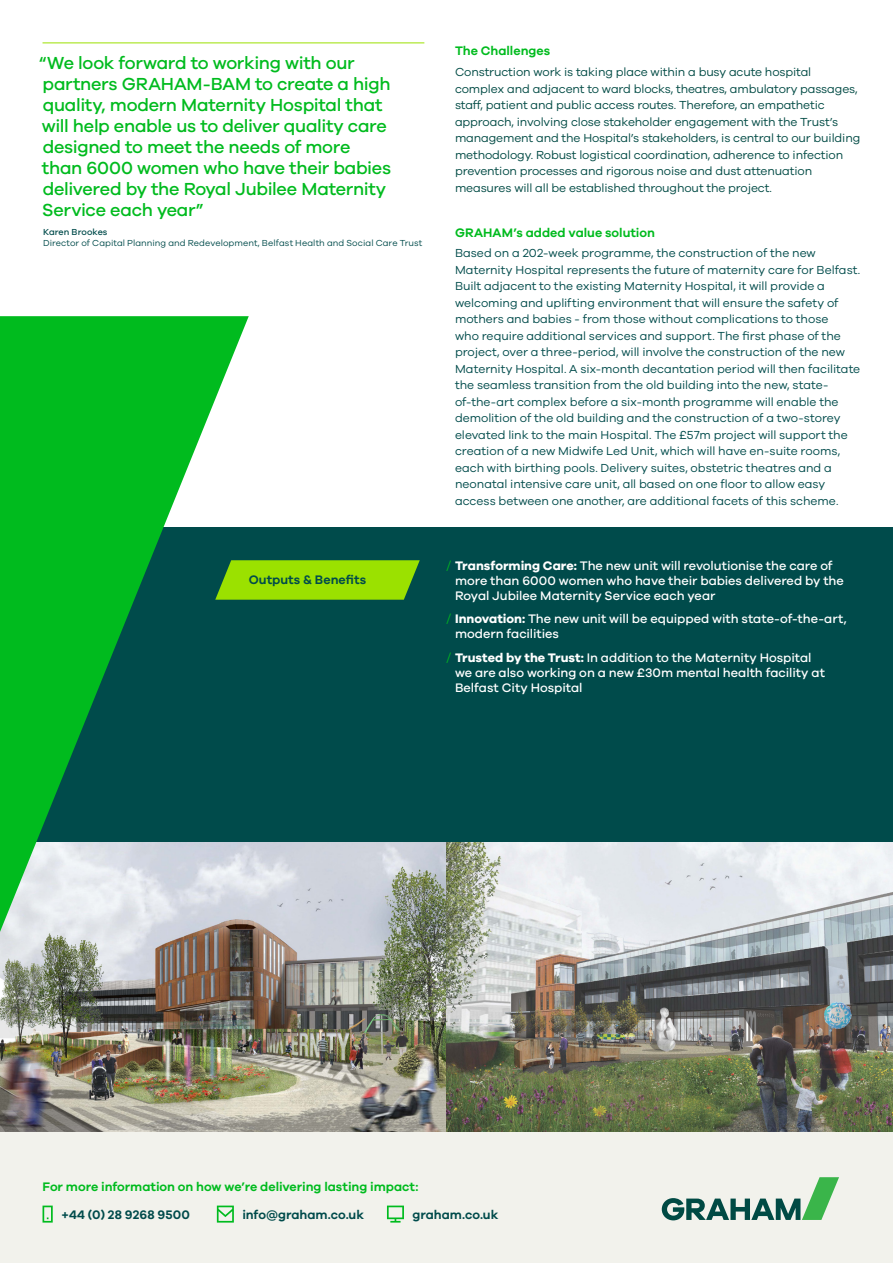
<style>
.page{position:relative;width:893px;height:1263px;background:#fff}
.page>*{position:absolute;margin:0;border:0;box-sizing:border-box;transform-origin:0 0}
.t1{font:500 18px/21px "Galano Grotesque";letter-spacing:-.015em;color:#00bb1e}
.t2{font:500 12.75px/15px "Galano Grotesque";letter-spacing:-.005em;color:#fff}
.t3{font:600 12.75px "Galano Grotesque";color:#00bb1e}
.t4{font:600 12.75px "Galano Grotesque";color:#004b4b}
.Body{font:12px/16.5px "Galano Grotesque";color:#004b4b}
.t5{font:12px/16.5px "Galano Grotesque";letter-spacing:-.01em;color:#004a44}
.t6{font:9px "Galano Grotesque";letter-spacing:.005em;color:#004b4b}
.t7{font:500 9px "Galano Grotesque";letter-spacing:.005em;color:#004b4b}
.s1{font-weight:400;color:#00bb1e}
.s2{font-weight:700}
</style>
<div class="page">
<img style="left:249px;top:842px;width:197px;height:291px">
<img style="left:446px;top:842px;width:447px;height:291px">
<div style="left:0;top:1133px;width:893px;height:130px;background:#f2f2ec"></div>
<div style="left:0;top:527px;width:893px;height:315px;background:#004b4b"></div>
<hr style="left:43px;top:43px;width:381px;height:1px;background:#9be100">
<svg style="left:249px;top:560px;width:171px;height:40px;background:#91d704"></svg>
<img style="left:0;top:316px;width:249px;height:907px">
<svg style="left:43px;top:1205px;width:10px;height:17px"></svg>
<svg style="left:217px;top:1205px;width:17px;height:17px"></svg>
<svg style="left:387px;top:1205px;width:17px;height:17px"></svg>
<svg style="left:662px;top:1177px;width:177px;height:43px"></svg>
<p class="t1" style="left:39px;top:52px;width:354px">“We look forward to working with our partners GRAHAM-BAM to create a high quality, modern Maternity Hospital that will help enable us to deliver quality care designed to meet the needs of more than 6000 women who have their babies delivered by the Royal Jubilee Maternity Service each year”</p>
<p class="t7" style="left:43px;top:227px;width:66px">Karen Brookes</p>
<p class="t6" style="left:43px;top:237px;width:381px">Director of Capital Planning and Redevelopment, Belfast Health and Social Care Trust</p>
<h2 class="t4" style="left:249px;top:572px;width:119px">Outputs &amp; Benefits</h2>
<h2 class="t3" style="left:455px;top:43px;width:97px">The Challenges</h2>
<p class="t5" style="left:455px;top:63px;width:407px">Construction work is taking place within a busy acute hospital complex and adjacent to ward blocks, theatres, ambulatory passages, staff, patient and public access routes. Therefore, an empathetic approach, involving close stakeholder engagement with the Trust’s management and the Hospital’s stakeholders, is central to our building methodology. Robust logistical coordination, adherence to infection prevention processes and rigorous noise and dust attenuation measures will all be established throughout the project.</p>
<h2 class="t3" style="left:455px;top:225px;width:201px">GRAHAM’s added value solution</h2>
<p class="Body" style="left:455px;top:245px;width:407px">Based on a 202-week programme, the construction of the new Maternity Hospital represents the future of maternity care for Belfast.<br>Built adjacent to the existing Maternity Hospital, it will provide a welcoming and uplifting environment that will ensure the safety of mothers and babies - from those without complications to those<br>who require additional services and support. The first phase of the project, over a three-period, will involve the construction of the new Maternity Hospital. A six-month decantation period will then facilitate the seamless transition from the old building into the new, state&shy;of-the-art complex before a six-month programme will enable the demolition of the old building and the construction of a two-storey elevated link to the main Hospital. The £57m project will support the creation of a new Midwife Led Unit, which will have en-suite rooms, each with birthing pools. Delivery suites, obstetric theatres and a neonatal intensive care unit, all based on one floor to allow easy access between one another, are additional facets of this scheme.</p>
<p class="t2" style="left:455px;top:558px;width:390px;text-indent:-9px"><span class="s1">/</span> <span class="s2">Transforming Care:</span> The new unit will revolutionise the care of more than 6000 women who have their babies delivered by the<br>Royal Jubilee Maternity Service each year</p>
<p class="t2" style="left:455px;top:611px;width:393px;text-indent:-9px"><span class="s1">/</span> <span class="s2">Innovation:</span> The new unit will be equipped with state-of-the-art, modern facilities</p>
<p class="t2" style="left:455px;top:650px;width:371px;text-indent:-9px"><span class="s1">/</span> <span class="s2">Trusted by the Trust:</span> In addition to the Maternity Hospital we are also working on a new £30m mental health facility at<br>Belfast City Hospital</p>
<h2 class="t3" style="left:43px;top:1179px;width:377px">For more information on how we’re delivering lasting impact:</h2>
<h2 class="t4" style="left:62px;top:1207px;width:130px">+44 (0) 28 9268 9500</h2>
<h2 class="t4" style="left:242px;top:1207px;width:123px">info@graham.co.uk</h2>
<h2 class="t4" style="left:412px;top:1207px;width:87px">graham.co.uk</h2>
</div>
